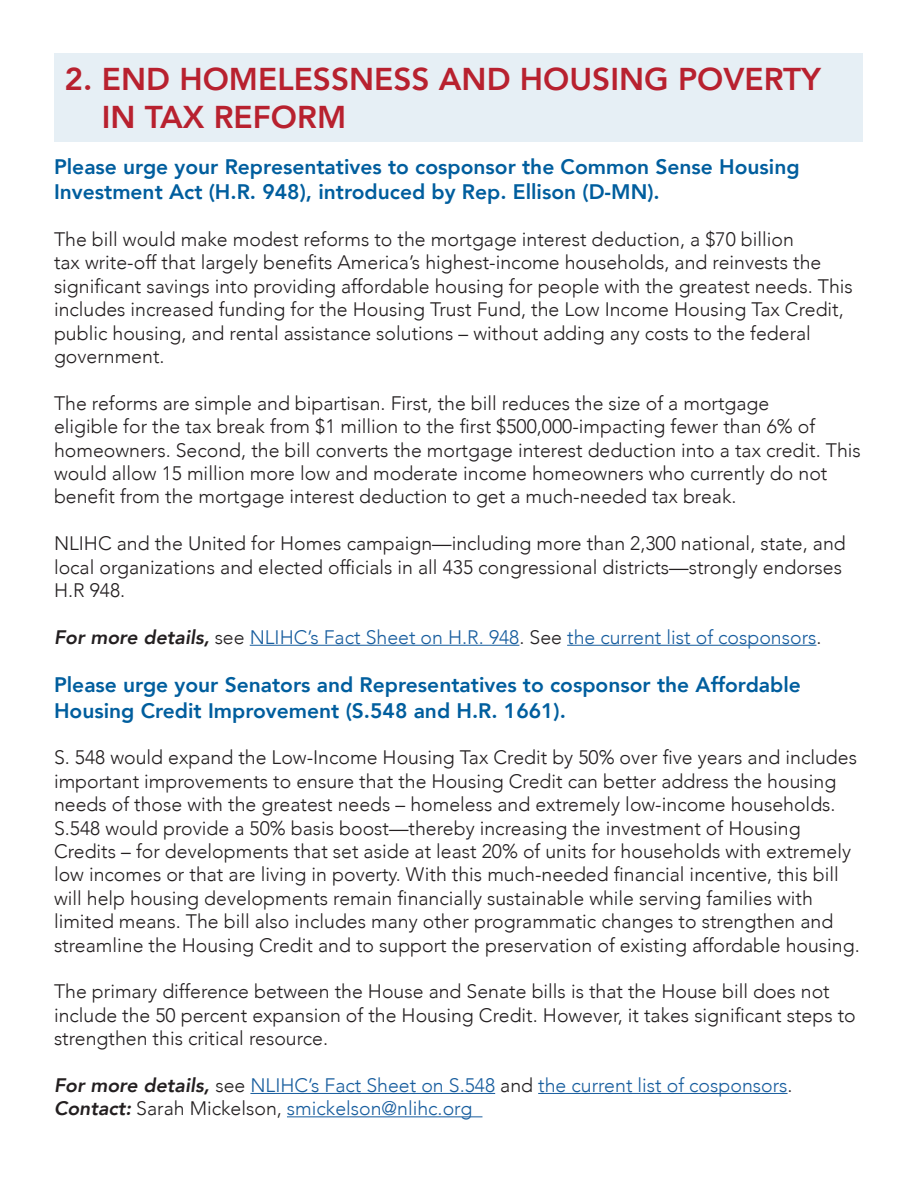
<style>
.page{position:relative;width:918px;height:1188px;background:#fff}
.page>*{position:absolute;margin:0;border:0;box-sizing:border-box;transform-origin:0 0}
.t1{font:800 31.5px/37.8px "Avenir";color:#b8212f}
.t2{font:800 21px/25.2px "Avenir";color:#005e9e}
.t3{font:300 19.5px/23.4px "Avenir";color:#231f20}
.t4{font:300 19.5px "Avenir";color:#175d9e}
.s1{font-weight:800;font-style:italic;color:#231f20}
.s2{color:#231f20}
</style>
<div class="page">
<div style="left:55px;top:53px;width:808px;height:89px;background:#e6eff5"></div>
<hr style="left:250px;top:645px;width:269px;height:1px;background:#175d9e">
<hr style="left:567px;top:645px;width:249px;height:1px;background:#175d9e">
<hr style="left:250px;top:1093px;width:245px;height:1px;background:#175d9e">
<hr style="left:538px;top:1093px;width:250px;height:1px;background:#175d9e">
<hr style="left:287px;top:1116px;width:195px;height:1px;background:#175d9e">
<p class="t1" style="left:102px;top:60px;width:721px;text-indent:-37px">2. END HOMELESSNESS AND HOUSING POVERTY<br>IN TAX REFORM</p>
<p class="t2" style="left:54px;top:154px;width:747px">Please urge your Representatives to cosponsor the Common Sense Housing<br>Investment Act (H.R. 948), introduced by Rep. Ellison (D-MN).</p>
<p class="t3" style="left:54px;top:228px;width:800px">The bill would make modest reforms to the mortgage interest deduction, a $70 billion<br>tax write-off that largely benefits America’s highest-income households, and reinvests the significant savings into providing affordable housing for people with the greatest needs. This includes increased funding for the Housing Trust Fund, the Low Income Housing Tax Credit, public housing, and rental assistance solutions – without adding any costs to the federal government.</p>
<p class="t3" style="left:54px;top:391px;width:808px">The reforms are simple and bipartisan. First, the bill reduces the size of a mortgage<br>eligible for the tax break from $1 million to the first $500,000-impacting fewer than 6% of homeowners. Second, the bill converts the mortgage interest deduction into a tax credit. This would allow 15 million more low and moderate income homeowners who currently do not benefit from the mortgage interest deduction to get a much-needed tax break.</p>
<p class="t3" style="left:54px;top:532px;width:793px">NLIHC and the United for Homes campaign—including more than 2,300 national, state, and local organizations and elected officials in all 435 congressional districts—strongly endorses<br>H.R 948.</p>
<p class="t4" style="left:54px;top:626px;width:769px"><span class="s1">For more details,</span> <span class="s2">see</span> NLIHC’s Fact Sheet on H.R. 948<span class="s2">. See</span> the current list of cosponsors<span class="s2">.</span></p>
<p class="t2" style="left:54px;top:673px;width:748px">Please urge your Senators and Representatives to cosponsor the Affordable<br>Housing Credit Improvement (S.548 and H.R. 1661).</p>
<p class="t3" style="left:54px;top:746px;width:807px">S. 548 would expand the Low-Income Housing Tax Credit by 50% over five years and includes important improvements to ensure that the Housing Credit can better address the housing needs of those with the greatest needs – homeless and extremely low-income households.<br>S.548 would provide a 50% basis boost—thereby increasing the investment of Housing Credits – for developments that set aside at least 20% of units for households with extremely low incomes or that are living in poverty. With this much-needed financial incentive, this bill will help housing developments remain financially sustainable while serving families with limited means. The bill also includes many other programmatic changes to strengthen and streamline the Housing Credit and to support the preservation of existing affordable housing.</p>
<p class="t3" style="left:54px;top:980px;width:803px">The primary difference between the House and Senate bills is that the House bill does not include the 50 percent expansion of the Housing Credit. However, it takes significant steps to strengthen this critical resource.</p>
<p class="t4" style="left:54px;top:1074px;width:740px"><span class="s1">For more details,</span> <span class="s2">see</span> NLIHC’s Fact Sheet on S.548 <span class="s2">and</span> the current list of cosponsors<span class="s2">.</span></p>
<p class="t4" style="left:54px;top:1097px;width:420px"><span class="s1">Contact:</span> <span class="s2">Sarah Mickelson,</span> smickelson@nlihc.org</p>
</div>
